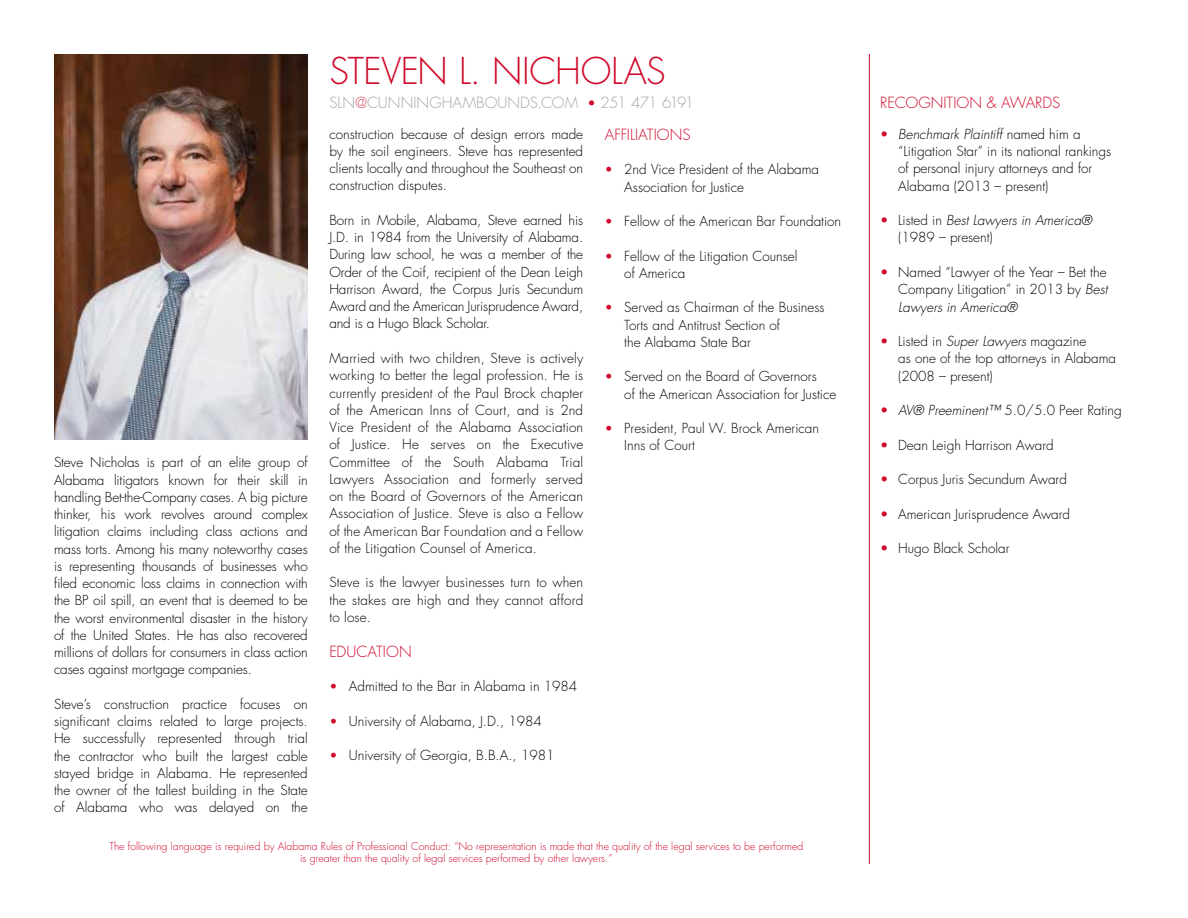
<style>
.page{position:relative;width:1188px;height:918px;background:#fff}
.page>*{position:absolute;margin:0;border:0;box-sizing:border-box;transform-origin:0 0}
.t1{font:300 36px "Futura Std";letter-spacing:-.01em;color:#cf0a2c}
.t2{font:300 15px "Futura Std";color:#cf0a2c}
.t3{font:300 15px "Futura Std";color:#a3a5a8}
.t4{font:300 13.5px/17.2px "Futura Std";color:#000}
.t5{font:300 10.5px/12px "Futura Std";color:#cf0a2c;text-align:center}
.s1{color:#de546b}
.s2{font-size:13.5px;color:#cf0a2c}
.s3{color:#cf0a2c}
.s4{font-style:italic}
.s5{font-family:"Univers LT Std";font-stretch:condensed;color:#cf0a2c}
</style>
<div class="page">
<hr style="left:869px;top:54px;width:1px;height:810px;background:#cf0a2c">
<img style="left:54px;top:54px;width:254px;height:386px">
<p class="t4" style="left:54px;top:454px;width:255px;text-align:justify">Steve Nicholas is part of an elite group of Alabama litigators known for their skill in handling Bet-the-Company cases. A big picture thinker, his work revolves around complex litigation claims including class actions and mass torts. Among his many noteworthy cases is representing thousands of businesses who filed economic loss claims in connection with the BP oil spill, an event that is deemed to be the worst environmental disaster in the history of the United States. He has also recovered millions of dollars for consumers in class action cases against mortgage companies.</p>
<p class="t4" style="left:54px;top:696px;width:255px;text-align:justify">Steve’s construction practice focuses on significant claims related to large projects.<br>He successfully represented through trial the contractor who built the largest cable stayed bridge in Alabama. He represented the owner of the tallest building in the State of Alabama who was delayed on the</p>
<h1 class="t1" style="left:329px;top:49px;width:338px">STEVEN L. NICHOLAS</h1>
<p class="t3" style="left:329px;top:94px;width:366px">SLN<span class="s1">@</span>CUNNINGHAMBOUNDS.COM <span class="s2">•</span> 251 471 6191</p>
<p class="t2" style="left:880px;top:93px;width:181px">RECOGNITION &amp; AWARDS</p>
<p class="t4" style="left:898px;top:126px;width:215px;text-indent:-18px"><span class="s3">•</span> <span class="s4">Benchmark Plaintiff</span> named him a “Litigation Star” in its national rankings of personal injury attorneys and for Alabama (2013 – present)</p>
<p class="t4" style="left:898px;top:212px;width:195px;text-indent:-18px"><span class="s3">•</span> Listed in <span class="s4">Best Lawyers in America® </span>(1989 – present)</p>
<p class="t4" style="left:898px;top:264px;width:211px;text-align:justify;text-indent:-18px"><span class="s3">•</span> Named “Lawyer of the Year – Bet the Company Litigation” in 2013 by <span class="s4">Best Lawyers in America®</span></p>
<p class="t4" style="left:898px;top:333px;width:219px;text-indent:-18px"><span class="s3">•</span> Listed in <span class="s4">Super Lawyers</span> magazine<br>as one of the top attorneys in Alabama (2008 – present)</p>
<p class="t4" style="left:880px;top:402px;width:243px"><span class="s3">•</span> <span class="s4">AV® Preeminent™</span> 5.0/5.0 Peer Rating</p>
<p class="t4" style="left:880px;top:436px;width:175px"><span class="s3">•</span> Dean Leigh Harrison Award</p>
<p class="t4" style="left:880px;top:471px;width:188px"><span class="s3">•</span> Corpus Juris Secundum Award</p>
<p class="t4" style="left:880px;top:505px;width:191px"><span class="s3">•</span> American Jurisprudence Award</p>
<p class="t4" style="left:880px;top:540px;width:131px"><span class="s3">•</span> Hugo Black Scholar</p>
<p class="t4" style="left:329px;top:126px;width:255px;text-align:justify">construction because of design errors made by the soil engineers. Steve has represented clients locally and throughout the Southeast on construction disputes.</p>
<p class="t4" style="left:329px;top:212px;width:255px;text-align:justify">Born in Mobile, Alabama, Steve earned his J.D. in 1984 from the University of Alabama.<br>During law school, he was a member of the Order of the Coif, recipient of the Dean Leigh Harrison Award, the Corpus Juris Secundum Award and the American Jurisprudence Award, and is a Hugo Black Scholar.</p>
<p class="t4" style="left:329px;top:350px;width:255px;text-align:justify">Married with two children, Steve is actively working to better the legal profession. He is currently president of the Paul Brock chapter of the American Inns of Court, and is 2nd Vice President of the Alabama Association of Justice. He serves on the Executive Committee of the South Alabama Trial Lawyers Association and formerly served on the Board of Governors of the American Association of Justice. Steve is also a Fellow of the American Bar Foundation and a Fellow of the Litigation Counsel of America.</p>
<p class="t4" style="left:329px;top:574px;width:255px;text-align:justify">Steve is the lawyer businesses turn to when the stakes are high and they cannot afford to lose.</p>
<p class="t2" style="left:329px;top:642px;width:84px">EDUCATION</p>
<p class="t4" style="left:329px;top:678px;width:249px"><span class="s5">•</span> Admitted to the Bar in Alabama in 1984</p>
<p class="t4" style="left:329px;top:713px;width:214px"><span class="s5">•</span> University of Alabama, J.D., 1984</p>
<p class="t4" style="left:329px;top:747px;width:227px"><span class="s5">•</span> University of Georgia, B.B.A., 1981</p>
<p class="t2" style="left:605px;top:125px;width:87px">AFFILIATIONS</p>
<p class="t4" style="left:624px;top:161px;width:196px;text-indent:-19px"><span class="s5">•</span> 2nd Vice President of the Alabama<br>Association for Justice</p>
<p class="t4" style="left:605px;top:213px;width:238px"><span class="s5">•</span> Fellow of the American Bar Foundation</p>
<p class="t4" style="left:624px;top:247px;width:175px;text-indent:-19px"><span class="s5">•</span> Fellow of the Litigation Counsel of America</p>
<p class="t4" style="left:624px;top:299px;width:202px;text-indent:-19px"><span class="s5">•</span> Served as Chairman of the Business<br>Torts and Antitrust Section of<br>the Alabama State Bar</p>
<p class="t4" style="left:624px;top:368px;width:214px;text-indent:-19px"><span class="s5">•</span> Served on the Board of Governors<br>of the American Association for Justice</p>
<p class="t4" style="left:624px;top:420px;width:196px;text-indent:-19px"><span class="s5">•</span> President, Paul W. Brock American<br>Inns of Court</p>
<p class="t5" style="left:109px;top:840px;width:695px">The following language is required by Alabama Rules of Professional Conduct: “No representation is made that the quality of the legal services to be performed is greater than the quality of legal services performed by other lawyers.”</p>
</div>
